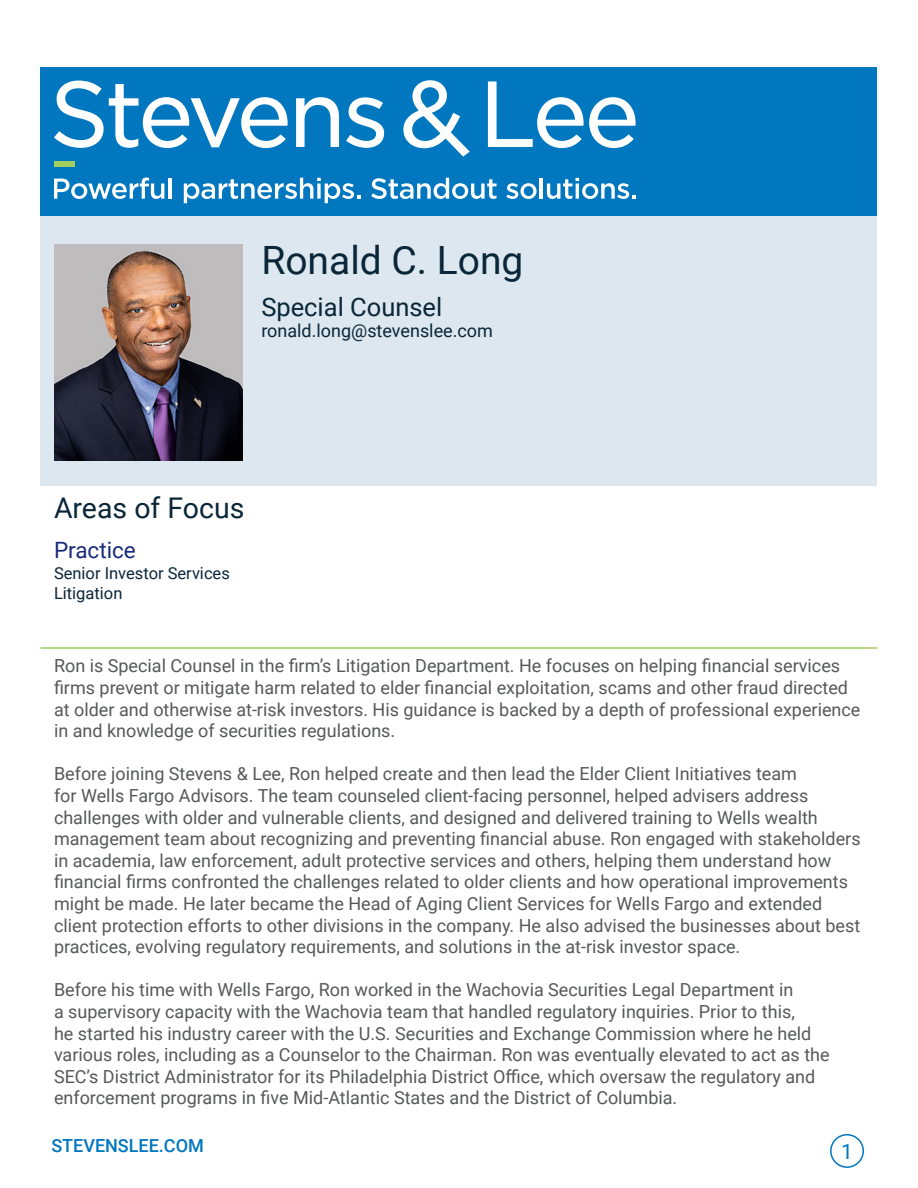
<style>
.page{position:relative;width:918px;height:1188px;background:#fff}
.page>*{position:absolute;margin:0;border:0;box-sizing:border-box;transform-origin:0 0}
.t1{font:39px "Roboto";color:#0a2639}
.t2{font:28.5px "Roboto";color:#0a2639}
.t3{font:25.5px "Roboto";color:#0a2639}
.t4{font:22.5px "Roboto";color:#1a2a7a}
.t5{font:21px "Roboto";color:#0077bf}
.t6{font:18px/21.6px "Roboto";color:#57585a}
.t7{font:18px "Roboto";color:#0a2639}
.t8{font:500 18px "Roboto";color:#0077bf}
.t9{font:16.5px/19.8px "Roboto";color:#0a2639}
</style>
<div class="page">
<div style="left:830px;top:1134px;width:34px;height:34px;border:2px solid #0077bf;border-radius:50%"></div>
<div style="left:40px;top:68px;width:838px;height:148px;background:#0077bf"></div>
<svg style="left:54px;top:81px;width:234px;height:67px"></svg>
<svg style="left:296px;top:97px;width:43px;height:50px"></svg>
<svg style="left:346px;top:97px;width:38px;height:51px"></svg>
<svg style="left:488px;top:81px;width:148px;height:67px"></svg>
<svg style="left:403px;top:80px;width:67px;height:77px"></svg>
<svg style="left:54px;top:178px;width:110px;height:21px"></svg>
<hr style="left:168px;top:178px;width:4px;height:21px;background:#fff">
<svg style="left:184px;top:178px;width:176px;height:25px"></svg>
<svg style="left:371px;top:178px;width:126px;height:21px"></svg>
<svg style="left:506px;top:183px;width:31px;height:16px"></svg>
<hr style="left:540px;top:178px;width:3px;height:21px;background:#fff">
<svg style="left:547px;top:178px;width:89px;height:21px"></svg>
<div style="left:40px;top:216px;width:838px;height:270px;background:#dce7ef"></div>
<div style="left:54px;top:161px;width:21px;height:5px;background:#a2cf5f"></div>
<hr style="left:40px;top:647px;width:838px;height:2px;background:#a2cf5f">
<img style="left:54px;top:244px;width:189px;height:216px">
<p class="t1" style="left:261px;top:233px;width:264px">Ronald C. Long</p>
<p class="t3" style="left:261px;top:289px;width:182px">Special Counsel</p>
<p class="t7" style="left:261px;top:318px;width:233px">ronald.long@stevenslee.com</p>
<p class="t2" style="left:54px;top:488px;width:192px">Areas of Focus</p>
<p class="t4" style="left:54px;top:535px;width:83px">Practice</p>
<p class="t9" style="left:54px;top:563px;width:177px">Senior Investor Services<br>Litigation</p>
<p class="t6" style="left:54px;top:654px;width:808px">Ron is Special Counsel in the firm’s Litigation Department. He focuses on helping financial services firms prevent or mitigate harm related to elder financial exploitation, scams and other fraud directed at older and otherwise at-risk investors. His guidance is backed by a depth of professional experience in and knowledge of securities regulations.</p>
<p class="t6" style="left:54px;top:762px;width:808px">Before joining Stevens &amp; Lee, Ron helped create and then lead the Elder Client Initiatives team<br>for Wells Fargo Advisors. The team counseled client-facing personnel, helped advisers address challenges with older and vulnerable clients, and designed and delivered training to Wells wealth management team about recognizing and preventing financial abuse. Ron engaged with stakeholders in academia, law enforcement, adult protective services and others, helping them understand how financial firms confronted the challenges related to older clients and how operational improvements might be made. He later became the Head of Aging Client Services for Wells Fargo and extended client protection efforts to other divisions in the company. He also advised the businesses about best practices, evolving regulatory requirements, and solutions in the at-risk investor space.</p>
<p class="t6" style="left:54px;top:978px;width:777px">Before his time with Wells Fargo, Ron worked in the Wachovia Securities Legal Department in<br>a supervisory capacity with the Wachovia team that handled regulatory inquiries. Prior to this,<br>he started his industry career with the U.S. Securities and Exchange Commission where he held various roles, including as a Counselor to the Chairman. Ron was eventually elevated to act as the SEC’s District Administrator for its Philadelphia District Office, which oversaw the regulatory and enforcement programs in five Mid-Atlantic States and the District of Columbia.</p>
<p class="t5" style="left:841px;top:1137px;width:13px">1</p>
<p class="t8" style="left:51px;top:1133px;width:154px">STEVENSLEE.COM</p>
</div>
